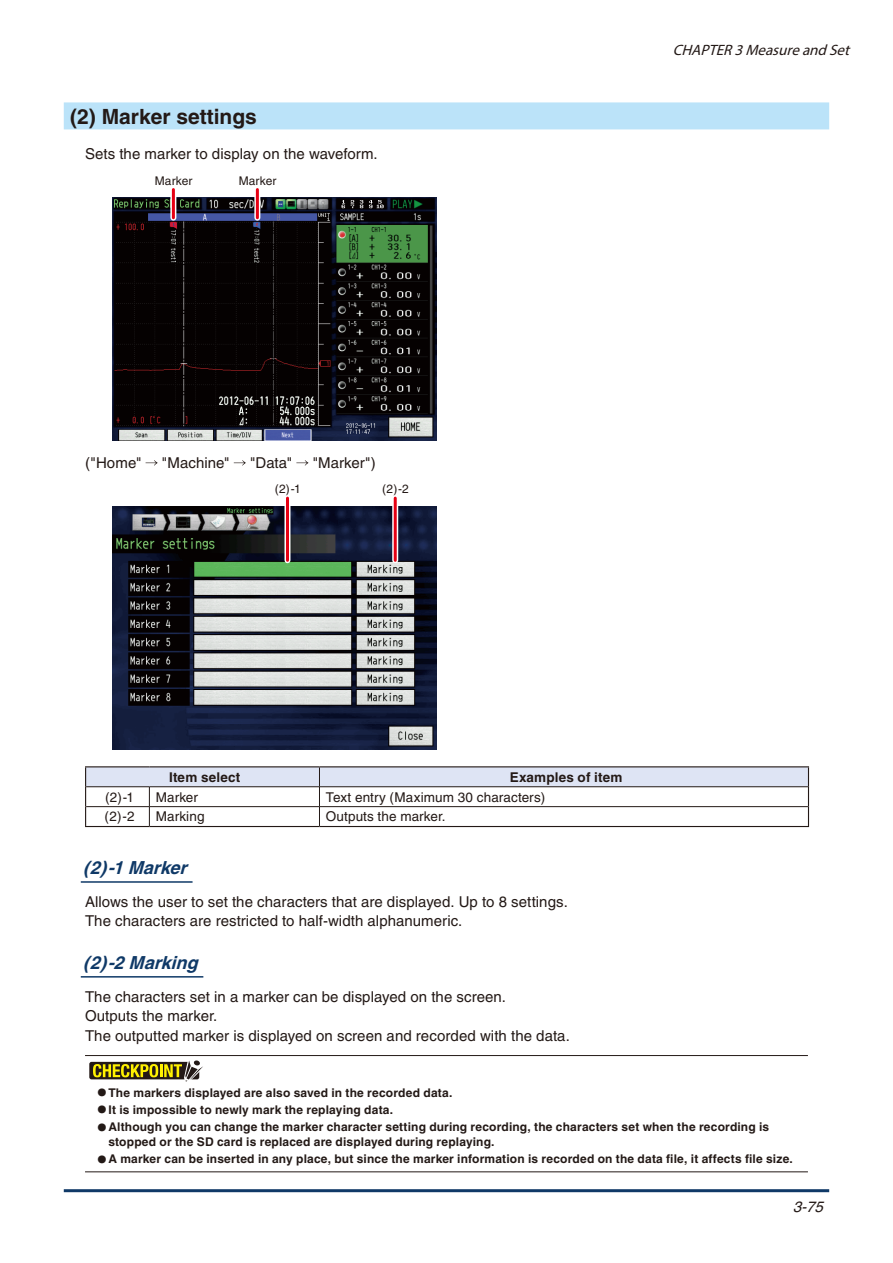
<style>
.page{position:relative;width:893px;height:1263px;background:#fff}
.page>*{position:absolute;margin:0;border:0;box-sizing:border-box;transform-origin:0 0}
.t1{font:700 21px "Helvetica";color:#231916}
.t2{font:italic 700 18px "Helvetica";color:#0f3967}
.t3{font:15px/19.5px "Helvetica";letter-spacing:.005em;color:#231916}
.t4{font:italic 15px "Myriad Pro";color:#231916}
.t5{font:italic 15px "Helvetica";color:#231916}
.t6{font:13.5px "Helvetica";letter-spacing:.01em;color:#231916}
.t7{font:700 13.5px "Helvetica";letter-spacing:.01em;color:#231916}
.t8{font:700 12px/15px "Helvetica";letter-spacing:.015em;color:#231916}
.t9{font:12px "Helvetica";letter-spacing:.005em;color:#231916}
.s1{font-size:24px}
</style>
<div class="page">
<hr style="left:64px;top:1189px;width:765px;height:3px;background:#0f3967">
<div style="left:64px;top:102px;width:765px;height:27px;background:#bbe3f9"></div>
<hr style="left:81px;top:881px;width:112px;height:2px;background:#0f3967">
<hr style="left:81px;top:976px;width:122px;height:1px;background:#0f3967">
<hr style="left:85px;top:1055px;width:723px;height:1px;background:#231916">
<hr style="left:85px;top:1171px;width:723px;height:1px;background:#231916">
<img style="left:113px;top:198px;width:324px;height:243px">
<div style="left:170px;top:190px;width:6px;height:28px;background:#fce5e6"></div>
<hr style="left:172px;top:190px;width:3px;height:28px;background:#e60013">
<div style="left:254px;top:190px;width:6px;height:28px;background:#fce1e3"></div>
<hr style="left:256px;top:190px;width:3px;height:28px;background:#e60013">
<svg style="left:146px;top:460px;width:12px;height:6px"></svg>
<svg style="left:234px;top:460px;width:12px;height:6px"></svg>
<svg style="left:296px;top:460px;width:13px;height:6px"></svg>
<img style="left:113px;top:506px;width:324px;height:243px">
<div style="left:284px;top:498px;width:6px;height:62px;background:#fff"></div>
<hr style="left:286px;top:498px;width:3px;height:62px;background:#e60013">
<div style="left:392px;top:498px;width:6px;height:62px;background:#f8bbc0"></div>
<hr style="left:394px;top:498px;width:3px;height:62px;background:#e60013">
<hr style="left:85px;top:766px;width:64px;height:1px;background:#231916">
<hr style="left:149px;top:766px;width:170px;height:1px;background:#231916">
<hr style="left:319px;top:766px;width:490px;height:1px;background:#231916">
<svg style="left:85px;top:767px;width:724px;height:59px"></svg>
<hr style="left:85px;top:826px;width:64px;height:1px;background:#231916">
<hr style="left:149px;top:826px;width:170px;height:1px;background:#231916">
<hr style="left:319px;top:826px;width:490px;height:1px;background:#231916">
<div style="left:89px;top:1062px;width:110px;height:17px;background:#231916;border-radius:2px"></div>
<svg style="left:93px;top:1056px;width:111px;height:26px"></svg>
<h1 class="t1" style="left:70px;top:104px;width:188px">(2) Marker settings</h1>
<p class="t3" style="left:85px;top:144px;width:294px">Sets the marker to display on the waveform.</p>
<p class="t9" style="left:155px;top:173px;width:39px">Marker</p>
<p class="t9" style="left:239px;top:173px;width:39px">Marker</p>
<p class="t3" style="left:85px;top:453px;width:58px">("Home"</p>
<p class="t3" style="left:162px;top:453px;width:69px">"Machine"</p>
<p class="t3" style="left:250px;top:453px;width:44px">"Data"</p>
<p class="t3" style="left:313px;top:453px;width:65px">"Marker")</p>
<p class="t9" style="left:275px;top:482px;width:28px">(2)-1</p>
<p class="t9" style="left:382px;top:482px;width:28px">(2)-2</p>
<p class="t4" style="left:673px;top:41px;width:183px">CHAPTER3MeasureandSet</p>
<p class="t7" style="left:169px;top:769px;width:73px">Item select</p>
<p class="t7" style="left:510px;top:769px;width:114px">Examples of item</p>
<p class="t6" style="left:105px;top:789px;width:31px">(2)-1</p>
<p class="t6" style="left:156px;top:789px;width:44px">Marker</p>
<p class="t6" style="left:326px;top:789px;width:221px">Text entry (Maximum 30 characters)</p>
<p class="t6" style="left:105px;top:809px;width:31px">(2)-2</p>
<p class="t6" style="left:156px;top:809px;width:50px">Marking</p>
<p class="t6" style="left:326px;top:809px;width:121px">Outputs the marker.</p>
<h2 class="t2" style="left:83px;top:857px;width:110px">(2)-1Marker</h2>
<p class="t3" style="left:85px;top:892px;width:484px">Allows the user to set the characters that are displayed. Up to 8 settings.<br>The characters are restricted to half-width alphanumeric.</p>
<h2 class="t2" style="left:83px;top:952px;width:121px">(2)-2Marking</h2>
<p class="t3" style="left:85px;top:986px;width:486px">The characters set in a marker can be displayed on the screen.<br>Outputs the marker.<br>The outputted marker is displayed on screen and recorded with the data.</p>
<p class="t8" style="left:98px;top:1085px;width:356px"><span class="s1">•</span> The markers displayed are also saved in the recorded data.</p>
<p class="t8" style="left:98px;top:1102px;width:297px"><span class="s1">•</span> It is impossible to newly mark the replaying data.</p>
<p class="t8" style="left:108px;top:1119px;width:662px;text-indent:-11px"><span class="s1">•</span> Although you can change the marker character setting during recording, the characters set when the recording is stopped or the SD card is replaced are displayed during replaying.</p>
<p class="t8" style="left:98px;top:1151px;width:696px"><span class="s1">•</span> A marker can be inserted in any place, but since the marker information is recorded on the data file, it affects file size.</p>
<p class="t5" style="left:793px;top:1198px;width:36px">3-75</p>
</div>
